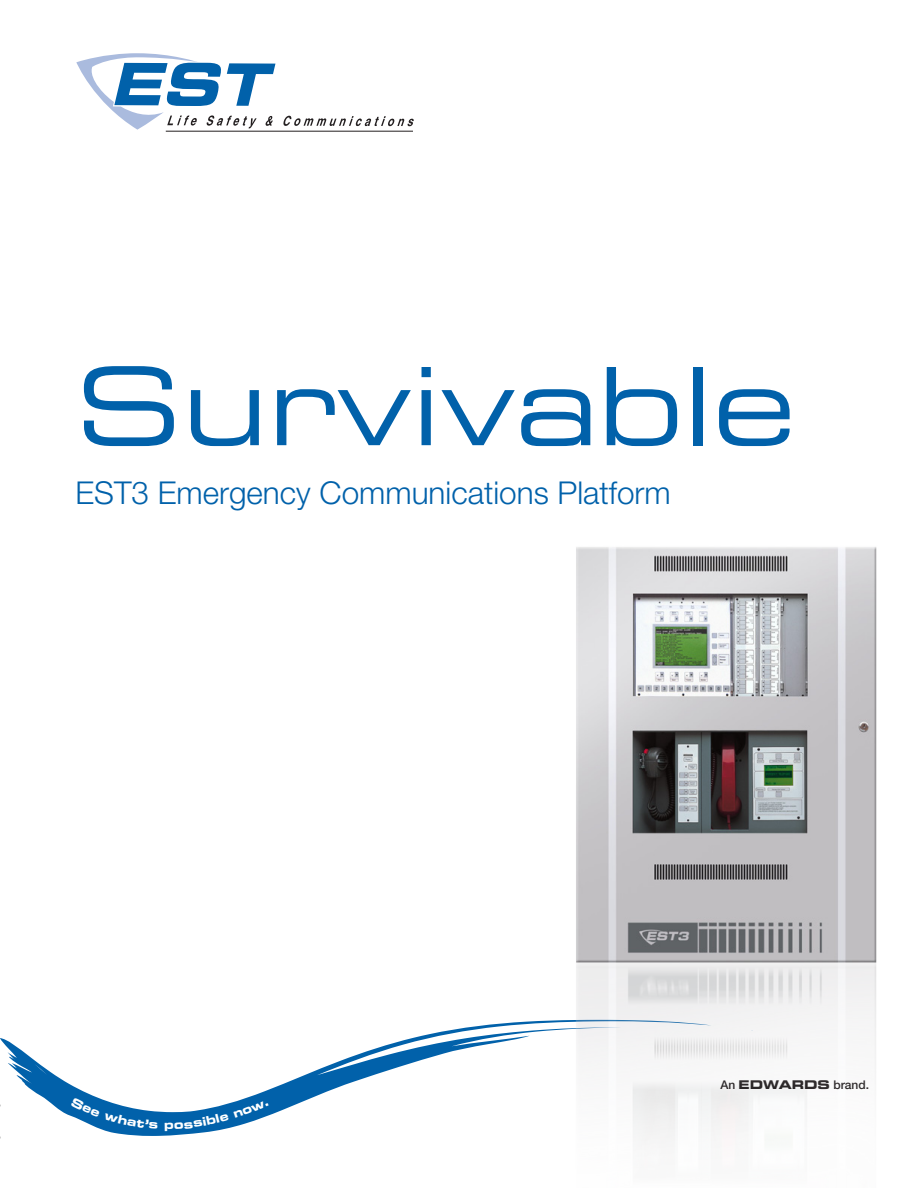
<style>
.page{position:relative;width:918px;height:1188px;background:#fff}
.page>*{position:absolute;margin:0;border:0;box-sizing:border-box;transform-origin:0 0}
.t1{font:108px "Eurostile Extended Two";color:#0161aa}
.Kicker{font:300 31.5px "Helvetica Neue LT Std";color:#0161aa}
.t2{font:500 12px "Helvetica Neue LT Std";color:#231f20}
.s1{font-family:"Eurostile Bold Extended Two";font-weight:400}
</style>
<div class="page">
<svg style="left:0;top:1038px;width:418px;height:98px"></svg>
<svg style="left:33px;top:1063px;width:14px;height:12px"></svg>
<svg style="left:347px;top:1020px;width:205px;height:41px"></svg>
<svg style="left:283px;top:116px;width:131px;height:10px"></svg>
<hr style="left:166px;top:131px;width:247px;height:1px;background:#231f20">
<svg style="left:76px;top:53px;width:199px;height:77px"></svg>
<img style="left:552px;top:547px;width:325px;height:598px">
<svg style="left:71px;top:1097px;width:87px;height:32px"></svg>
<svg style="left:165px;top:1101px;width:104px;height:30px"></svg>
<p class="t1" style="left:76px;top:333px;width:721px">Survivable</p>
<p class="Kicker" style="left:76px;top:474px;width:597px">EST3 Emergency Communications Platform</p>
<p class="t2" style="left:720px;top:1078px;width:150px">An <span class="s1">EDWARDS</span> brand.</p>
</div>
